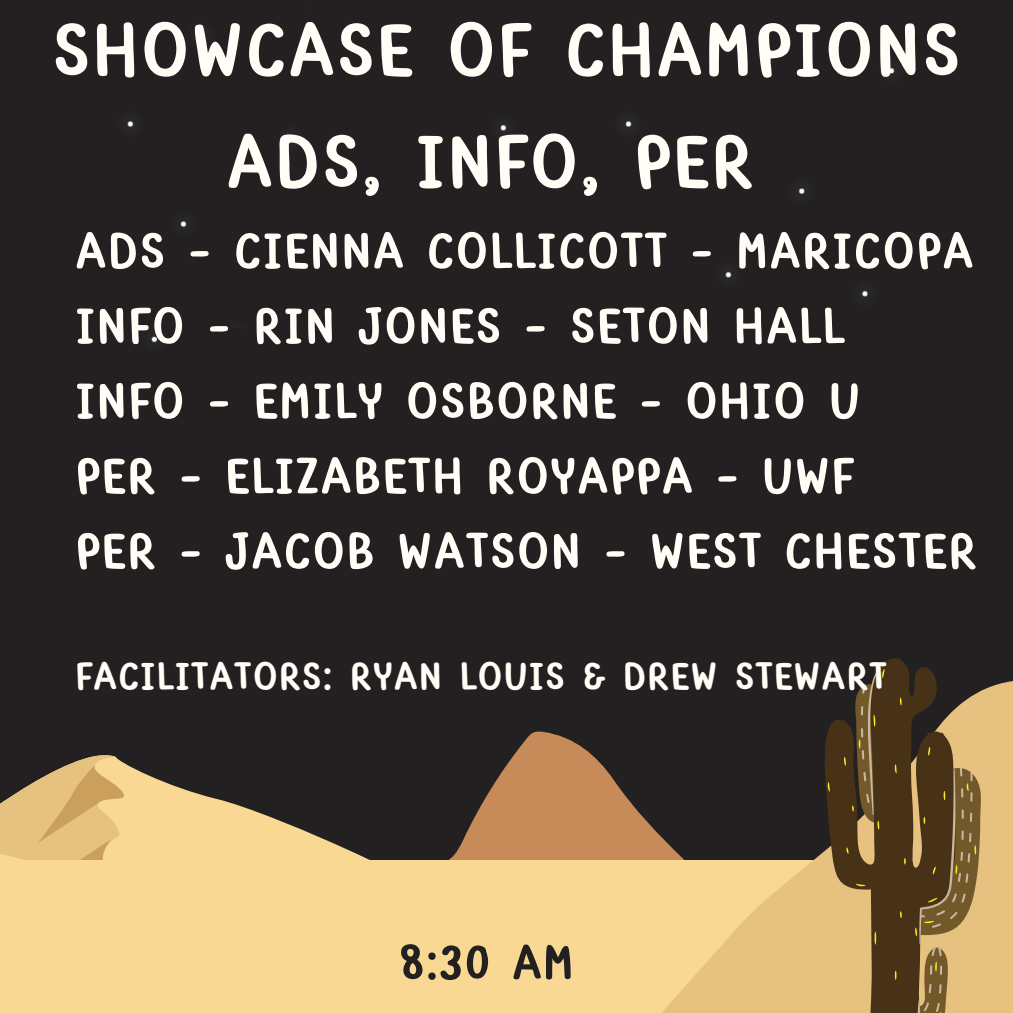
<style>
.page{position:relative;width:1013px;height:1013px;background:#fff}
.page>*{position:absolute;margin:0;border:0;box-sizing:border-box;transform-origin:0 0}
.t1{font:700 80px/111.5px "Yvesyvesdrawing";color:#fffdf5;text-align:center}
.t2{font:700 53.75px/75px "Yvesyvesdrawing";color:#fffdf5}
.t3{font:700 51.25px "Yvesyvesdrawing";color:#222020}
.t4{font:700 41.25px "Yvesyvesdrawing";color:#fffdf5}
</style>
<div class="page">
<div style="left:0;top:0;width:1012px;height:1012px;background:#222020"></div>
<svg style="left:515px;top:731px;width:74px;height:23px;fill:#c68b59"></svg>
<svg style="left:153px;top:754px;width:436px;height:106px"></svg>
<svg style="left:0;top:755px;width:153px;height:105px"></svg>
<div style="left:0;top:860px;width:1012px;height:152px;background:#f8d893"></div>
<svg style="left:589px;top:681px;width:423px;height:331px"></svg>
<svg style="left:976px;top:683px;width:4px;height:329px"></svg>
<svg style="left:824px;top:681px;width:3px;height:331px"></svg>
<svg style="left:878px;top:658px;width:51px;height:11px"></svg>
<svg style="left:827px;top:669px;width:149px;height:343px;background:#745c37"></svg>
<h1 class="t1" style="left:51px;top:1px;width:911px">SHOWCASE OF CHAMPIONS<br>ADS, INFO, PER</h1>
<h2 class="t2" style="left:75px;top:218px;width:904px">ADS - CIENNA COLLICOTT - MARICOPA<br>INFO - RIN JONES - SETON HALL<br>INFO - EMILY OSBORNE - OHIO U<br>PER - ELIZABETH ROYAPPA - UWF<br>PER - JACOB WATSON - WEST CHESTER</h2>
<p class="t4" style="left:75px;top:659px;width:814px">FACILITATORS: RYAN LOUIS &amp; DREW STEWART</p>
<p class="t3" style="left:398px;top:941px;width:177px">8:30 AM</p>
</div>
